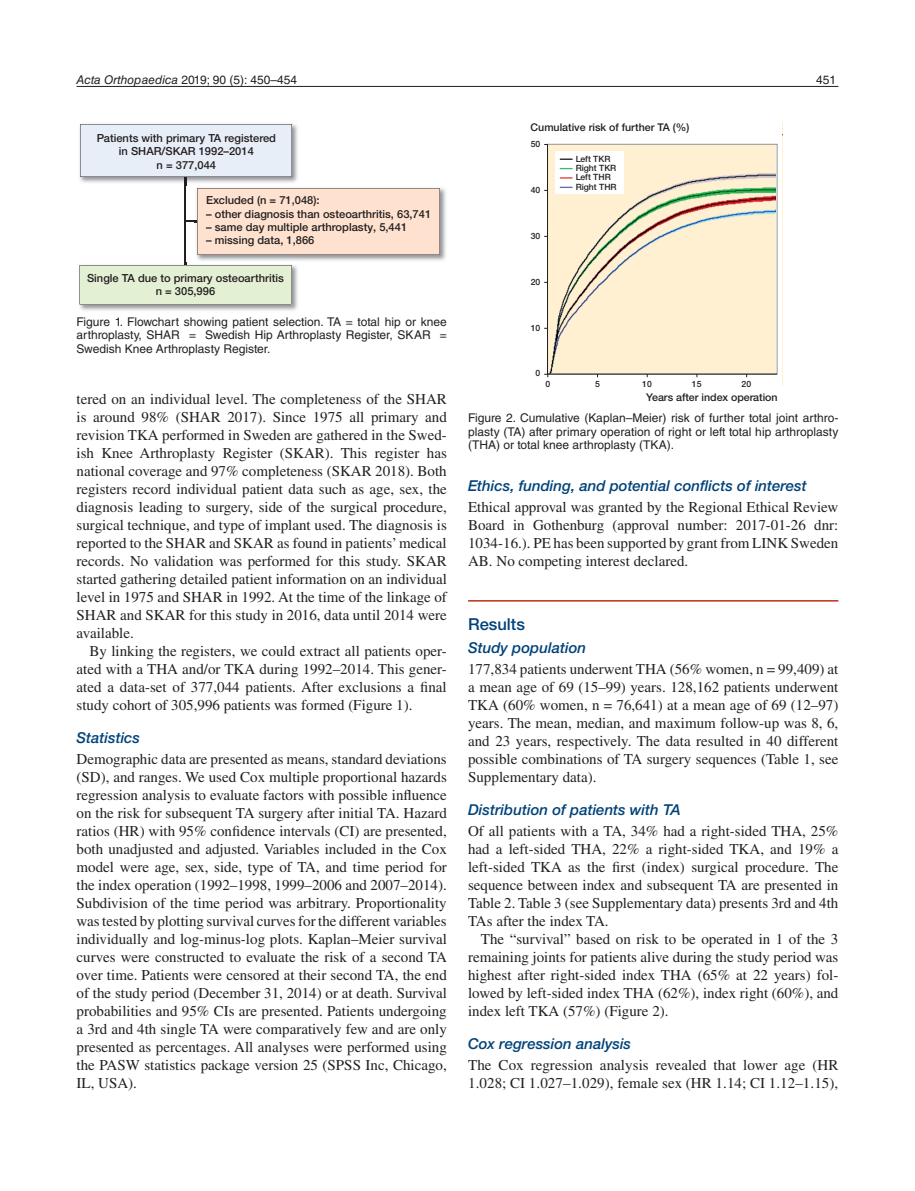
<style>
.page{position:relative;width:915px;height:1191px;background:#fff}
.page>*{position:absolute;margin:0;border:0;box-sizing:border-box;transform-origin:0 0}
.t1{font:500 16.5px "Helvetica Neue LTW1 G";color:#004279}
.t2{font:15px/18px "Times";color:#231f20;text-align:justify}
.t3{font:italic 500 15px "Helvetica Neue LTW1 G";color:#004279}
.t4{font:12px/13.5px "Helvetica LT Std";color:#231f20;text-align:justify}
.t5{font:500 11.1px/13.4px "Helvetica Neue LTW1 G";color:#231f20;text-align:center}
.t6{font:500 10.65px "Helvetica Neue LTW1 G";color:#231f20}
.t7{font:500 8.7px/9.3px "Helvetica Neue LTW1 G";color:#231f20}
.s1{font-style:italic}
</style>
<div class="page">
<hr style="left:77px;top:86px;width:761px;height:1px;background:#231f20">
<hr style="left:468px;top:600px;width:370px;height:1px;background:#bc2e18">
<hr style="left:184px;top:167px;width:2px;height:111px;background:#231f20">
<img style="left:79px;top:264px;width:219px;height:47px">
<svg style="left:79px;top:262px;width:212px;height:42px;background:#e2eed4"></svg>
<img style="left:196px;top:188px;width:250px;height:73px">
<img style="left:194px;top:262px;width:97px;height:1px">
<svg style="left:80px;top:124px;width:359px;height:131px"></svg>
<svg style="left:777px;top:143px;width:1px;height:232px"></svg>
<svg style="left:546px;top:143px;width:231px;height:232px;background:#f1e5c8"></svg>
<div style="left:555px;top:152px;width:68px;height:42px;background:#fff"></div>
<svg style="left:560px;top:158px;width:12px;height:2px"></svg>
<svg style="left:560px;top:168px;width:12px;height:1px"></svg>
<svg style="left:560px;top:177px;width:12px;height:2px"></svg>
<svg style="left:560px;top:187px;width:12px;height:1px"></svg>
<p class="t4" style="left:77px;top:73px;width:222px"><span class="s1">Acta Orthopaedica</span> 2019; 90 (5): 450–454</p>
<p class="t4" style="left:816px;top:73px;width:22px">451</p>
<p class="t5" style="left:97px;top:131px;width:181px">Patients with primary TA registered in SHAR/SKAR 1992–2014<br>n = 377,044</p>
<p class="t5" style="left:206px;top:194px;width:115px">Excluded (n = 71,048):</p>
<p class="t5" style="left:206px;top:207px;width:226px">– other diagnosis than osteoarthritis, 63,741</p>
<p class="t5" style="left:206px;top:220px;width:202px">– same day multiple arthroplasty, 5,441</p>
<p class="t5" style="left:206px;top:234px;width:110px">– missing data, 1,866</p>
<p class="t5" style="left:87px;top:271px;width:198px">Single TA due to primary osteoarthritis n = 305,996</p>
<p class="t4" style="left:77px;top:314px;width:371px">Figure 1. Flowchart showing patient selection. TA = total hip or knee arthroplasty, SHAR = Swedish Hip Arthroplasty Register, SKAR = Swedish Knee Arthroplasty Register.</p>
<p class="t2" style="left:77px;top:389px;width:371px">tered on an individual level. The completeness of the SHAR is around 98% (SHAR 2017). Since 1975 all primary and revision TKA performed in Sweden are gathered in the Swed&shy;ish Knee Arthroplasty Register (SKAR). This register has national coverage and 97% completeness (SKAR 2018). Both registers record individual patient data such as age, sex, the diagnosis leading to surgery, side of the surgical procedure, surgical technique, and type of implant used. The diagnosis is reported to the SHAR and SKAR as found in patients’ medical records. No validation was performed for this study. SKAR started gathering detailed patient information on an individual level in 1975 and SHAR in 1992. At the time of the linkage of SHAR and SKAR for this study in 2016, data until 2014 were available.</p>
<p class="t2" style="left:77px;top:641px;width:371px;text-indent:13px">By linking the registers, we could extract all patients oper&shy;ated with a THA and/or TKA during 1992–2014. This gener&shy;ated a data-set of 377,044 patients. After exclusions a final study cohort of 305,996 patients was formed (Figure 1).</p>
<p class="t3" style="left:77px;top:728px;width:65px">Statistics</p>
<p class="t2" style="left:77px;top:749px;width:371px">Demographic data are presented as means, standard deviations (SD), and ranges. We used Cox multiple proportional hazards regression analysis to evaluate factors with possible influence on the risk for subsequent TA surgery after initial TA. Hazard ratios (HR) with 95% confidence intervals (CI) are presented, both unadjusted and adjusted. Variables included in the Cox model were age, sex, side, type of TA, and time period for the index operation (1992–1998, 1999–2006 and 2007–2014).<br>Subdivision of the time period was arbitrary. Proportionality was tested by plotting survival curves for the different variables individually and log-minus-log plots. Kaplan–Meier survival curves were constructed to evaluate the risk of a second TA over time. Patients were censored at their second TA, the end of the study period (December 31, 2014) or at death. Survival probabilities and 95% CIs are presented. Patients undergoing a 3rd and 4th single TA were comparatively few and are only presented as percentages. All analyses were performed using the PASW statistics package version 25 (SPSS Inc, Chicago, IL, USA).</p>
<p class="t6" style="left:530px;top:121px;width:160px">Cumulative risk of further TA (%)</p>
<p class="t7" style="left:575px;top:154px;width:42px">Left TKR<br>Right TKR<br>Left THR<br>Right THR</p>
<p class="t7" style="left:530px;top:139px;width:11px">50</p>
<p class="t7" style="left:530px;top:185px;width:11px">40</p>
<p class="t7" style="left:530px;top:231px;width:11px">30</p>
<p class="t7" style="left:530px;top:277px;width:11px">20</p>
<p class="t7" style="left:530px;top:323px;width:11px">10</p>
<p class="t7" style="left:535px;top:368px;width:6px">0</p>
<p class="t7" style="left:545px;top:379px;width:6px">0</p>
<p class="t7" style="left:594px;top:379px;width:6px">5</p>
<p class="t7" style="left:642px;top:379px;width:11px">10</p>
<p class="t7" style="left:691px;top:379px;width:11px">15</p>
<p class="t7" style="left:741px;top:379px;width:11px">20</p>
<p class="t6" style="left:646px;top:390px;width:133px">Years after index operation</p>
<p class="t4" style="left:468px;top:411px;width:371px">Figure 2. Cumulative (Kaplan–Meier) risk of further total joint arthro&shy;plasty (TA) after primary operation of right or left total hip arthroplasty (THA) or total knee arthroplasty (TKA).</p>
<p class="t3" style="left:468px;top:476px;width:340px">Ethics, funding, and potential conflicts of interest</p>
<p class="t2" style="left:468px;top:497px;width:371px">Ethical approval was granted by the Regional Ethical Review Board in Gothenburg (approval number: 2017-01-26 dnr:<br>1034-16.). PE has been supported by grant from LINK Sweden AB. No competing interest declared.</p>
<p class="t1" style="left:468px;top:614px;width:58px">Results</p>
<p class="t3" style="left:468px;top:638px;width:119px">Study population</p>
<p class="t2" style="left:468px;top:659px;width:371px">177,834 patients underwent THA (56% women, n = 99,409) at a mean age of 69 (15–99) years. 128,162 patients underwent TKA (60% women, n = 76,641) at a mean age of 69 (12–97) years. The mean, median, and maximum follow-up was 8, 6, and 23 years, respectively. The data resulted in 40 different possible combinations of TA surgery sequences (Table 1, see Supplementary data).</p>
<p class="t3" style="left:468px;top:800px;width:214px">Distribution of patients with TA</p>
<p class="t2" style="left:468px;top:821px;width:371px">Of all patients with a TA, 34% had a right-sided THA, 25% had a left-sided THA, 22% a right-sided TKA, and 19% a left-sided TKA as the first (index) surgical procedure. The sequence between index and subsequent TA are presented in Table 2. Table 3 (see Supplementary data) presents 3rd and 4th TAs after the index TA.</p>
<p class="t2" style="left:468px;top:929px;width:371px;text-indent:13px">The “survival” based on risk to be operated in 1 of the 3 remaining joints for patients alive during the study period was highest after right-sided index THA (65% at 22 years) fol&shy;lowed by left-sided index THA (62%), index right (60%), and index left TKA (57%) (Figure 2).</p>
<p class="t3" style="left:468px;top:1034px;width:164px">Cox regression analysis</p>
<p class="t2" style="left:468px;top:1055px;width:371px">The Cox regression analysis revealed that lower age (HR<br>1.028; CI 1.027–1.029), female sex (HR 1.14; CI 1.12–1.15),</p>
</div>
